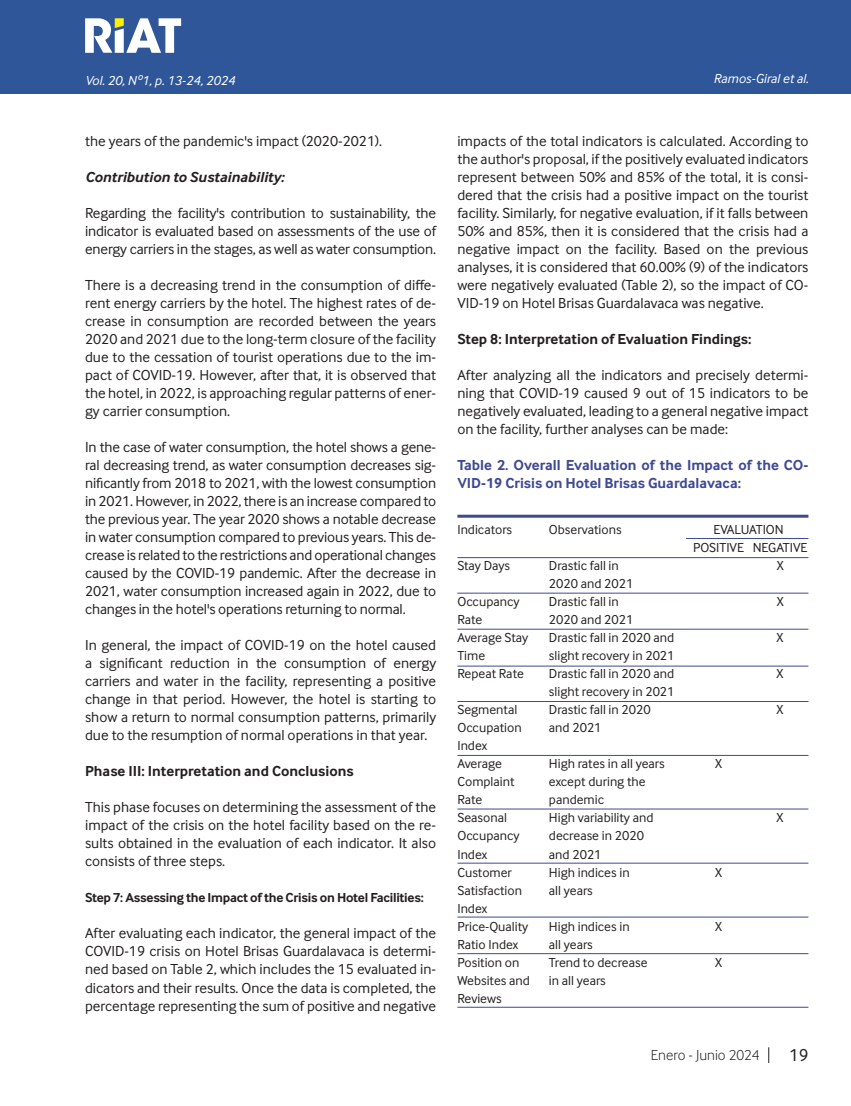
<style>
.page{position:relative;width:851px;height:1106px;background:#fff}
.page>*{position:absolute;margin:0;border:0;box-sizing:border-box;transform-origin:0 0}
.t1{font:18px "Inter Face";color:#231f20}
.Cuerpo_de_Texto{font:15px/18px "Inter Face";color:#231f20;text-align:justify}
.TABLA_001{font:700 15px/18px "Inter Face";color:#3f4993}
.Cuerpo_de_Texto-2{font:700 15px "Inter Face";color:#231f20}
.Cuerpo_de_Texto-3{font:italic 700 15px "Inter Face";color:#231f20}
.t2{font:300 15px "Inter Face";color:#231f20}
.Cuerpo_de_Texto-4{font:13.5px "Inter Face";color:#231f20}
.Cuerpo_de_Texto-5{font:700 13.5px "Inter Face";letter-spacing:-.02em;color:#231f20}
.Cuño_de_pagina{font:italic 13.5px "Inter Face";color:#fff}
</style>
<div class="page">
<div style="left:0;top:0;width:850px;height:94px;background:#2f5699"></div>
<svg style="left:768px;top:1047px;width:1px;height:16px"></svg>
<svg style="left:85px;top:18px;width:96px;height:35px"></svg>
<hr style="left:457px;top:514px;width:351px;height:3px;background:#3f4993">
<hr style="left:686px;top:538px;width:122px;height:1px;background:#3f4993">
<hr style="left:457px;top:557px;width:351px;height:1px;background:#3f4993">
<hr style="left:457px;top:593px;width:351px;height:1px;background:#3f4993">
<hr style="left:457px;top:629px;width:351px;height:1px;background:#3f4993">
<hr style="left:457px;top:665px;width:351px;height:1px;background:#3f4993">
<hr style="left:457px;top:701px;width:351px;height:1px;background:#3f4993">
<hr style="left:457px;top:755px;width:351px;height:1px;background:#3f4993">
<hr style="left:457px;top:808px;width:351px;height:1px;background:#3f4993">
<hr style="left:457px;top:862px;width:351px;height:1px;background:#3f4993">
<hr style="left:457px;top:916px;width:351px;height:1px;background:#3f4993">
<hr style="left:457px;top:953px;width:351px;height:1px;background:#3f4993">
<hr style="left:457px;top:1006px;width:351px;height:1px;background:#3f4993">
<p class="Cuño_de_pagina" style="left:85px;top:72px;width:151px">Vol. 20, Nº1, p. 13-24, 2024</p>
<p class="Cuño_de_pagina" style="left:713px;top:71px;width:96px">Ramos-Giral et al.</p>
<p class="Cuerpo_de_Texto" style="left:85px;top:132px;width:298px">the years of the pandemic's impact (2020-2021).</p>
<p class="Cuerpo_de_Texto-3" style="left:85px;top:168px;width:200px">Contribution to Sustainability:</p>
<p class="Cuerpo_de_Texto" style="left:85px;top:204px;width:352px">Regarding the facility's contribution to sustainability, the indicator is evaluated based on assessments of the use of energy carriers in the stages, as well as water consumption.</p>
<p class="Cuerpo_de_Texto" style="left:85px;top:276px;width:352px">There is a decreasing trend in the consumption of diffe&shy;rent energy carriers by the hotel. The highest rates of de&shy;crease in consumption are recorded between the years 2020 and 2021 due to the long-term closure of the facility due to the cessation of tourist operations due to the im&shy;pact of COVID-19. However, after that, it is observed that the hotel, in 2022, is approaching regular patterns of ener&shy;gy carrier consumption.</p>
<p class="Cuerpo_de_Texto" style="left:85px;top:438px;width:352px">In the case of water consumption, the hotel shows a gene&shy;ral decreasing trend, as water consumption decreases sig&shy;nificantly from 2018 to 2021, with the lowest consumption in 2021. However, in 2022, there is an increase compared to the previous year. The year 2020 shows a notable decrease in water consumption compared to previous years. This de&shy;crease is related to the restrictions and operational changes caused by the COVID-19 pandemic. After the decrease in 2021, water consumption increased again in 2022, due to changes in the hotel's operations returning to normal.</p>
<p class="Cuerpo_de_Texto" style="left:85px;top:636px;width:352px">In general, the impact of COVID-19 on the hotel caused a significant reduction in the consumption of energy carriers and water in the facility, representing a positive change in that period. However, the hotel is starting to show a return to normal consumption patterns, primarily due to the resumption of normal operations in that year.</p>
<p class="Cuerpo_de_Texto-2" style="left:85px;top:762px;width:270px">Phase III: Interpretation and Conclusions</p>
<p class="Cuerpo_de_Texto" style="left:85px;top:798px;width:352px">This phase focuses on determining the assessment of the impact of the crisis on the hotel facility based on the re&shy;sults obtained in the evaluation of each indicator. It also consists of three steps.</p>
<p class="Cuerpo_de_Texto-5" style="left:85px;top:890px;width:340px">Step 7: Assessing the Impact of the Crisis on Hotel Facilities:</p>
<p class="Cuerpo_de_Texto" style="left:85px;top:924px;width:352px">After evaluating each indicator, the general impact of the COVID-19 crisis on Hotel Brisas Guardalavaca is determi&shy;ned based on Table 2, which includes the 15 evaluated in&shy;dicators and their results. Once the data is completed, the percentage representing the sum of positive and negative</p>
<p class="Cuerpo_de_Texto" style="left:457px;top:132px;width:352px">impacts of the total indicators is calculated. According to the author's proposal, if the positively evaluated indicators represent between 50% and 85% of the total, it is consi&shy;dered that the crisis had a positive impact on the tourist facility. Similarly, for negative evaluation, if it falls between 50% and 85%, then it is considered that the crisis had a negative impact on the facility. Based on the previous analyses, it is considered that 60.00% (9) of the indicators were negatively evaluated (Table 2), so the impact of CO-VID-19 on Hotel Brisas Guardalavaca was negative.</p>
<p class="Cuerpo_de_Texto-2" style="left:457px;top:330px;width:295px">Step 8: Interpretation of Evaluation Findings:</p>
<p class="Cuerpo_de_Texto" style="left:457px;top:366px;width:352px">After analyzing all the indicators and precisely determi&shy;ning that COVID-19 caused 9 out of 15 indicators to be negatively evaluated, leading to a general negative impact on the facility, further analyses can be made:</p>
<p class="TABLA_001" style="left:457px;top:456px;width:352px">Table 2. Overall Evaluation of the Impact of the CO-<br>VID-19 Crisis on Hotel Brisas Guardalavaca:</p>
<p class="Cuerpo_de_Texto-4" style="left:457px;top:522px;width:56px">Indicators</p>
<p class="Cuerpo_de_Texto-4" style="left:549px;top:522px;width:74px">Observations</p>
<p class="Cuerpo_de_Texto-4" style="left:713px;top:522px;width:72px">EVALUATION</p>
<p class="Cuerpo_de_Texto-4" style="left:693px;top:540px;width:116px">POSITIVE NEGATIVE</p>
<p class="Cuerpo_de_Texto-4" style="left:457px;top:558px;width:54px">Stay Days</p>
<p class="Cuerpo_de_Texto-4" style="left:549px;top:558px;width:71px">Drastic fall in</p>
<p class="Cuerpo_de_Texto-4" style="left:776px;top:558px;width:8px">X</p>
<p class="Cuerpo_de_Texto-4" style="left:549px;top:576px;width:86px">2020 and 2021</p>
<p class="Cuerpo_de_Texto-4" style="left:457px;top:594px;width:64px">Occupancy</p>
<p class="Cuerpo_de_Texto-4" style="left:549px;top:594px;width:71px">Drastic fall in</p>
<p class="Cuerpo_de_Texto-4" style="left:776px;top:594px;width:8px">X</p>
<p class="Cuerpo_de_Texto-4" style="left:457px;top:612px;width:27px">Rate</p>
<p class="Cuerpo_de_Texto-4" style="left:549px;top:612px;width:86px">2020 and 2021</p>
<p class="Cuerpo_de_Texto-4" style="left:457px;top:630px;width:72px">Average Stay</p>
<p class="Cuerpo_de_Texto-4" style="left:549px;top:630px;width:127px">Drastic fall in 2020 and</p>
<p class="Cuerpo_de_Texto-4" style="left:776px;top:630px;width:8px">X</p>
<p class="Cuerpo_de_Texto-4" style="left:457px;top:648px;width:29px">Time</p>
<p class="Cuerpo_de_Texto-4" style="left:549px;top:648px;width:127px">slight recovery in 2021</p>
<p class="Cuerpo_de_Texto-4" style="left:457px;top:666px;width:68px">Repeat Rate</p>
<p class="Cuerpo_de_Texto-4" style="left:549px;top:666px;width:127px">Drastic fall in 2020 and</p>
<p class="Cuerpo_de_Texto-4" style="left:776px;top:666px;width:8px">X</p>
<p class="Cuerpo_de_Texto-4" style="left:549px;top:684px;width:127px">slight recovery in 2021</p>
<p class="Cuerpo_de_Texto-4" style="left:457px;top:702px;width:61px">Segmental</p>
<p class="Cuerpo_de_Texto-4" style="left:549px;top:702px;width:103px">Drastic fall in 2020</p>
<p class="Cuerpo_de_Texto-4" style="left:776px;top:702px;width:8px">X</p>
<p class="Cuerpo_de_Texto-4" style="left:457px;top:720px;width:66px">Occupation</p>
<p class="Cuerpo_de_Texto-4" style="left:549px;top:720px;width:54px">and 2021</p>
<p class="Cuerpo_de_Texto-4" style="left:457px;top:738px;width:31px">Index</p>
<p class="Cuerpo_de_Texto-4" style="left:457px;top:756px;width:46px">Average</p>
<p class="Cuerpo_de_Texto-4" style="left:549px;top:756px;width:117px">High rates in all years</p>
<p class="Cuerpo_de_Texto-4" style="left:715px;top:756px;width:8px">X</p>
<p class="Cuerpo_de_Texto-4" style="left:457px;top:774px;width:59px">Complaint</p>
<p class="Cuerpo_de_Texto-4" style="left:549px;top:774px;width:98px">except during the</p>
<p class="Cuerpo_de_Texto-4" style="left:457px;top:792px;width:27px">Rate</p>
<p class="Cuerpo_de_Texto-4" style="left:549px;top:792px;width:57px">pandemic</p>
<p class="Cuerpo_de_Texto-4" style="left:457px;top:810px;width:51px">Seasonal</p>
<p class="Cuerpo_de_Texto-4" style="left:549px;top:810px;width:106px">High variability and</p>
<p class="Cuerpo_de_Texto-4" style="left:776px;top:810px;width:8px">X</p>
<p class="Cuerpo_de_Texto-4" style="left:457px;top:828px;width:64px">Occupancy</p>
<p class="Cuerpo_de_Texto-4" style="left:549px;top:828px;width:96px">decrease in 2020</p>
<p class="Cuerpo_de_Texto-4" style="left:457px;top:846px;width:31px">Index</p>
<p class="Cuerpo_de_Texto-4" style="left:549px;top:846px;width:54px">and 2021</p>
<p class="Cuerpo_de_Texto-4" style="left:457px;top:864px;width:56px">Customer</p>
<p class="Cuerpo_de_Texto-4" style="left:549px;top:864px;width:82px">High indices in</p>
<p class="Cuerpo_de_Texto-4" style="left:715px;top:864px;width:8px">X</p>
<p class="Cuerpo_de_Texto-4" style="left:457px;top:882px;width:66px">Satisfaction</p>
<p class="Cuerpo_de_Texto-4" style="left:549px;top:882px;width:45px">all years</p>
<p class="Cuerpo_de_Texto-4" style="left:457px;top:900px;width:31px">Index</p>
<p class="Cuerpo_de_Texto-4" style="left:457px;top:918px;width:72px">Price-Quality</p>
<p class="Cuerpo_de_Texto-4" style="left:549px;top:918px;width:82px">High indices in</p>
<p class="Cuerpo_de_Texto-4" style="left:715px;top:918px;width:8px">X</p>
<p class="Cuerpo_de_Texto-4" style="left:457px;top:936px;width:62px">Ratio Index</p>
<p class="Cuerpo_de_Texto-4" style="left:549px;top:936px;width:45px">all years</p>
<p class="Cuerpo_de_Texto-4" style="left:457px;top:954px;width:63px">Position on</p>
<p class="Cuerpo_de_Texto-4" style="left:549px;top:954px;width:100px">Trend to decrease</p>
<p class="Cuerpo_de_Texto-4" style="left:715px;top:954px;width:8px">X</p>
<p class="Cuerpo_de_Texto-4" style="left:457px;top:972px;width:74px">Websites and</p>
<p class="Cuerpo_de_Texto-4" style="left:549px;top:972px;width:58px">in all years</p>
<p class="Cuerpo_de_Texto-4" style="left:457px;top:990px;width:46px">Reviews</p>
<p class="t2" style="left:651px;top:1046px;width:110px">Enero - Junio 2024</p>
<p class="t1" style="left:789px;top:1045px;width:21px">19</p>
</div>
